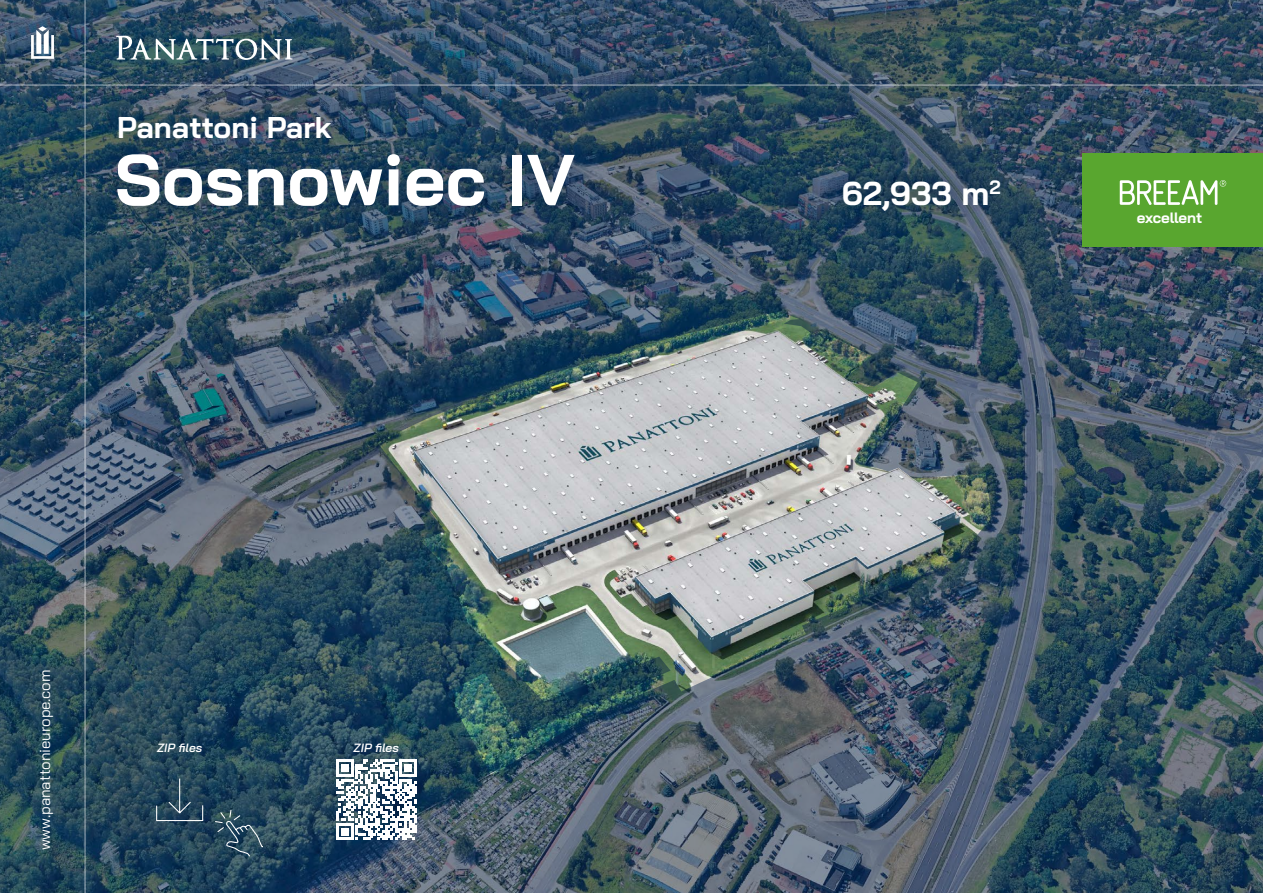
<style>
.page{position:relative;width:1263px;height:893px;background:#fff}
.page>*{position:absolute;margin:0;border:0;box-sizing:border-box;transform-origin:0 0}
.t1{font:700 72px "Bai Jamjuree";color:#fff}
.t2{font:700 33px "Bai Jamjuree";color:#fff}
.t3{font:700 30px "Bai Jamjuree";color:#fff}
.t4{font:15px "Bai Jamjuree";color:#fff}
.t5{font:700 15px "Bai Jamjuree";color:#fff}
.t6{font:italic 600 12px "Bai Jamjuree";color:#fff}
</style>
<div class="page">
<img style="left:0;top:0;width:1263px;height:893px">
<img style="left:377px;top:311px;width:615px;height:465px">
<svg style="left:336px;top:759px;width:81px;height:81px"></svg>
<svg style="left:156px;top:777px;width:48px;height:45px;background:#314f63"></svg>
<svg style="left:214px;top:809px;width:49px;height:48px;background:#355566"></svg>
<svg style="left:116px;top:36px;width:177px;height:24px"></svg>
<div style="left:829px;top:167px;width:185px;height:57px;background:#001940;opacity:.5"></div>
<div style="left:95px;top:94px;width:501px;height:135px;background:#001940;opacity:.5"></div>
<svg style="left:31px;top:26px;width:23px;height:33px"></svg>
<hr style="left:85px;top:0;width:1px;height:893px;background:#fff">
<hr style="left:0;top:85px;width:1263px;height:1px;background:#fff">
<div style="left:1082px;top:153px;width:181px;height:94px;background:#59a62f"></div>
<svg style="left:1120px;top:180px;width:106px;height:25px"></svg>
<h3 class="t3" style="left:117px;top:110px;width:216px">Panattoni Park</h3>
<h1 class="t1" style="left:115px;top:138px;width:462px">Sosnowiec IV</h1>
<p class="t4" style="left:32px;top:850px;width:182px;rotate:-90deg">www.panattonieurope.com</p>
<p class="t6" style="left:157px;top:741px;width:47px">ZIP files</p>
<p class="t6" style="left:354px;top:741px;width:47px">ZIP files</p>
<h2 class="t2" style="left:842px;top:175px;width:160px">62,933 m<sup>2</sup></h2>
<p class="t5" style="left:1137px;top:209px;width:67px">excellent</p>
</div>
